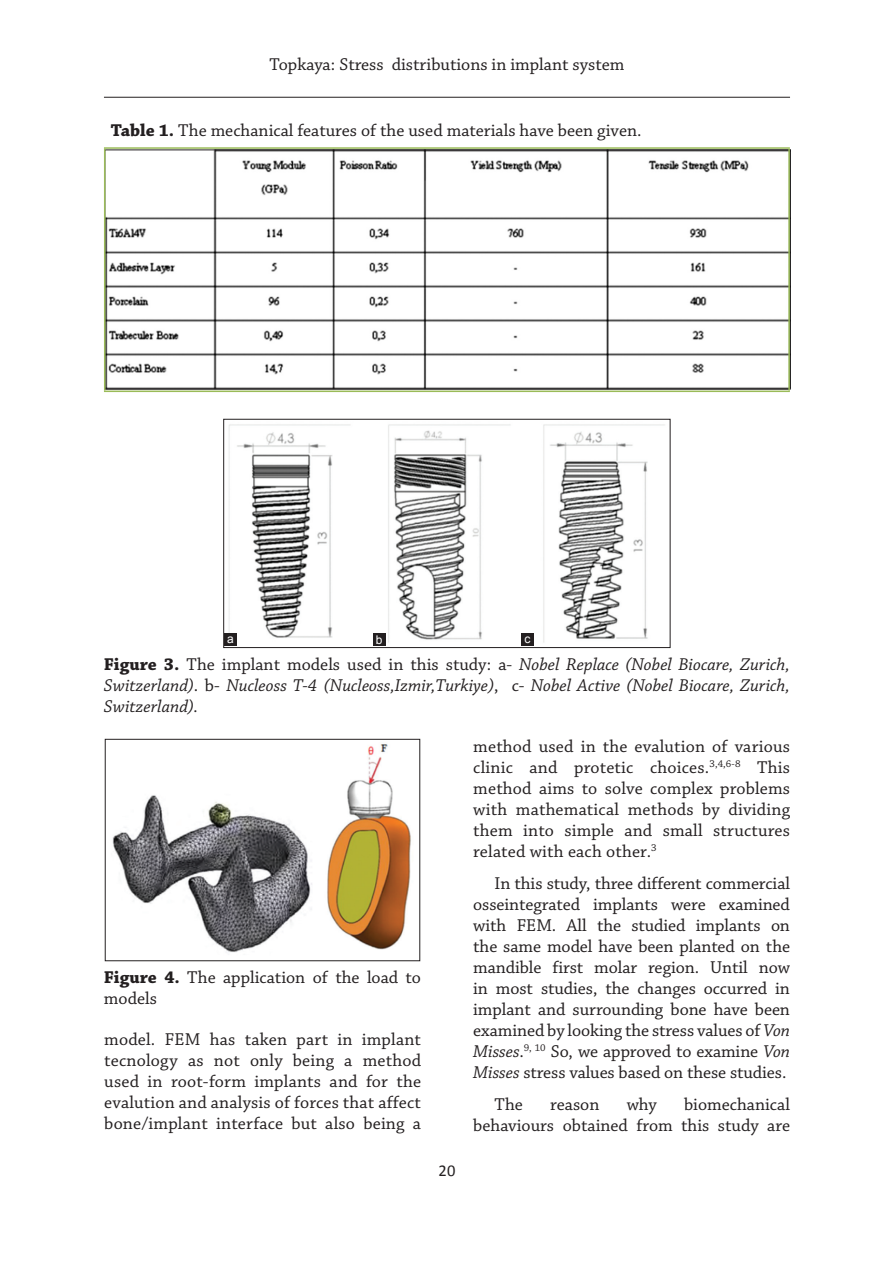
<style>
.page{position:relative;width:894px;height:1263px;background:#fff}
.page>*{position:absolute;margin:0;border:0;box-sizing:border-box;transform-origin:0 0}
.TX{font:18px/21px "Chaparral Pro";color:#231f20;text-align:justify}
.TXFL{font:18px/21px "Chaparral Pro";letter-spacing:.01em;color:#231f20;text-align:justify}
.FGC{font:italic 18px/21px "Chaparral Pro";color:#231f20;text-align:justify}
.TT{font:18px "Chaparral Pro";color:#231f20}
.FGC-2{font:18px/21px "Chaparral Pro";color:#231f20}
.t1{font:16.5px "Calibri";color:#231f20}
.LABEL{font:12px "Arial";color:#fff}
.s1{font-weight:700}
.s2{font-weight:700;font-style:normal}
.s3{font-style:normal}
.s4{font-style:italic}
</style>
<div class="page">
<hr style="left:104px;top:97px;width:685px;height:1px;background:#231f20">
<img style="left:107px;top:152px;width:680px;height:235px">
<div style="left:105px;top:150px;width:684px;height:239px;border:1px solid #231f20"></div>
<hr style="left:104px;top:147px;width:685px;height:2px;background:#9abb58">
<hr style="left:104px;top:149px;width:1px;height:241px;background:#9abb58">
<hr style="left:788px;top:149px;width:1px;height:241px;background:#9abb58">
<hr style="left:104px;top:390px;width:685px;height:2px;background:#9abb58">
<img style="left:112px;top:744px;width:299px;height:208px">
<div style="left:105px;top:739px;width:315px;height:222px;border:1px solid #231f20"></div>
<img style="left:229px;top:424px;width:436px;height:222px">
<div style="left:223px;top:419px;width:447px;height:229px;border:1px solid #231f20"></div>
<div style="left:521px;top:633px;width:13px;height:13px;background:#231f20"></div>
<div style="left:372px;top:633px;width:13px;height:13px;background:#231f20"></div>
<div style="left:224px;top:633px;width:13px;height:13px;background:#231f20"></div>
<p class="TX" style="left:269px;top:55px;width:356px">Topkaya: Stress distributions in implant system</p>
<p class="TT" style="left:111px;top:120px;width:532px"><span class="s1">Table 1.</span> The mechanical features of the used materials have been given.</p>
<p class="LABEL" style="left:227px;top:630px;width:8px">a</p>
<p class="LABEL" style="left:375px;top:631px;width:8px">b</p>
<p class="LABEL" style="left:524px;top:630px;width:7px">c</p>
<p class="FGC" style="left:104px;top:654px;width:687px"><span class="s2">Figure 3.</span> <span class="s3">The implant models used in this study: a-</span> Nobel Replace (Nobel Biocare, Zurich, Switzerland)<span class="s3">. b-</span> Nucleoss T-4 (Nucleoss,Izmir,Turkiye)<span class="s3">, c-</span> Nobel Active (Nobel Biocare, Zurich, Switzerland).</p>
<p class="FGC-2" style="left:104px;top:967px;width:318px"><span class="s1">Figure 4.</span> The application of the load to models</p>
<p class="TXFL" style="left:104px;top:1029px;width:318px">model. FEM has taken part in implant tecnology as not only being a method used in root-form implants and for the evalution and analysis of forces that affect bone/implant interface but also being a</p>
<p class="t1" style="left:438px;top:1159px;width:18px">20</p>
<p class="TXFL" style="left:473px;top:737px;width:318px">method used in the evalution of various clinic and protetic choices.<sup>3,4,6-8</sup> This method aims to solve complex problems with mathematical methods by dividing them into simple and small structures related with each other.<sup>3</sup></p>
<p class="TX" style="left:473px;top:873px;width:318px;text-indent:21px">In this study, three different commercial osseintegrated implants were examined with FEM. All the studied implants on the same model have been planted on the mandible first molar region. Until now in most studies, the changes occurred in implant and surrounding bone have been examined by looking the stress values of <span class="s4">Von Misses</span>.<sup>9,</sup> <sup>10</sup> So, we approved to examine <span class="s4">Von Misses</span> stress values based on these studies.</p>
<p class="TX" style="left:494px;top:1094px;width:30px">The</p>
<p class="TX" style="left:550px;top:1094px;width:51px">reason</p>
<p class="TX" style="left:626px;top:1094px;width:32px">why</p>
<p class="TX" style="left:473px;top:1094px;width:318px;text-align:right">biomechanical<br>behaviours obtained from this study are</p>
</div>
